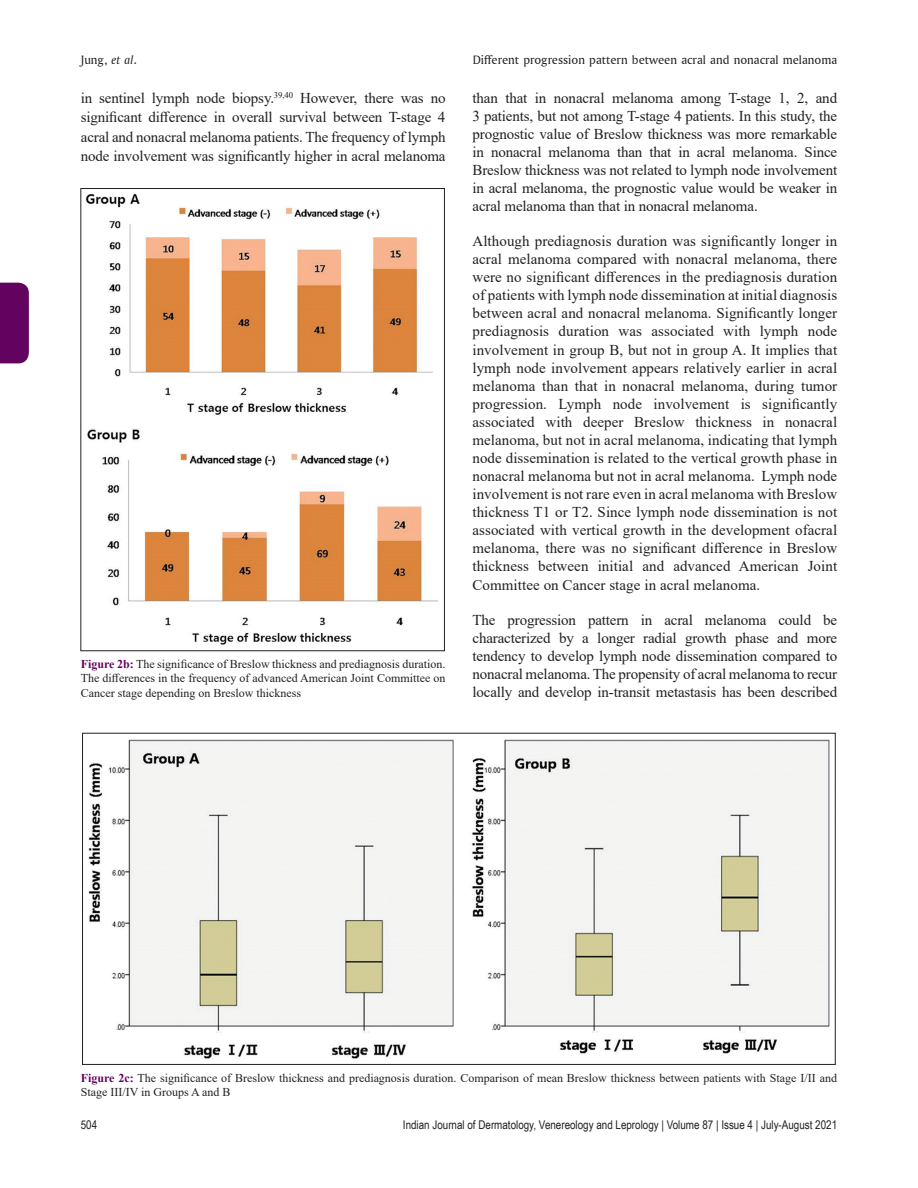
<style>
.page{position:relative;width:918px;height:1188px;background:#fff}
.page>*{position:absolute;margin:0;border:0;box-sizing:border-box;transform-origin:0 0}
.TX{font:15px/18px "Times New Roman";letter-spacing:-.01em;color:#231f20;text-align:justify}
.t1{font:12.75px "Amerigo BT Roman A";color:#231f20}
.FGC{font:12px/14.4px "Times New Roman";color:#231f20;text-align:justify}
.t2{font:12px "Arial Narrow";color:#231f20}
.s1{font-family:"Amerigo BT Italic A"}
.s2{font-weight:700;color:#630360}
</style>
<div class="page">
<div style="left:0;top:283px;width:29px;height:80px;background:#630360"></div>
<img style="left:85px;top:194px;width:353px;height:451px">
<img style="left:88px;top:739px;width:742px;height:320px">
<p class="t1" style="left:81px;top:52px;width:57px">Jung, <span class="s1">et al</span>.</p>
<p class="t1" style="left:473px;top:52px;width:366px">Different progression pattern between acral and nonacral melanoma</p>
<p class="TX" style="left:81px;top:87px;width:366px;line-height:19.5px">in sentinel lymph node biopsy.<sup>39,40</sup> However, there was no significant difference in overall survival between T‑stage 4 acral and nonacral melanoma patients. The frequency of lymph node involvement was significantly higher in acral melanoma</p>
<p class="TX" style="left:472px;top:88px;width:366px">than that in nonacral melanoma among T‑stage 1, 2, and 3 patients, but not among T‑stage 4 patients. In this study, the prognostic value of Breslow thickness was more remarkable in nonacral melanoma than that in acral melanoma. Since Breslow thickness was not related to lymph node involvement in acral melanoma, the prognostic value would be weaker in acral melanoma than that in nonacral melanoma.</p>
<p class="TX" style="left:472px;top:232px;width:366px">Although prediagnosis duration was significantly longer in acral melanoma compared with nonacral melanoma, there were no significant differences in the prediagnosis duration of patients with lymph node dissemination at initial diagnosis between acral and nonacral melanoma. Significantly longer prediagnosis duration was associated with lymph node involvement in group B, but not in group A. It implies that lymph node involvement appears relatively earlier in acral melanoma than that in nonacral melanoma, during tumor progression. Lymph node involvement is significantly associated with deeper Breslow thickness in nonacral melanoma, but not in acral melanoma, indicating that lymph node dissemination is related to the vertical growth phase in nonacral melanoma but not in acral melanoma. Lymph node involvement is not rare even in acral melanoma with Breslow thickness T1 or T2. Since lymph node dissemination is not associated with vertical growth in the development ofacral melanoma, there was no significant difference in Breslow thickness between initial and advanced American Joint Committee on Cancer stage in acral melanoma.</p>
<p class="TX" style="left:472px;top:610px;width:366px">The progression pattern in acral melanoma could be characterized by a longer radial growth phase and more tendency to develop lymph node dissemination compared to nonacral melanoma. The propensity of acral melanoma to recur locally and develop in‑transit metastasis has been described</p>
<p class="FGC" style="left:81px;top:656px;width:366px"><span class="s2">Figure 2b:</span> The significance of Breslow thickness and prediagnosis duration.<br>The differences in the frequency of advanced American Joint Committee on Cancer stage depending on Breslow thickness</p>
<p class="FGC" style="left:81px;top:1070px;width:758px"><span class="s2">Figure 2c:</span> The significance of Breslow thickness and prediagnosis duration. Comparison of mean Breslow thickness between patients with Stage I/II and<br>Stage III/IV in Groups A and B</p>
<p class="t2" style="left:81px;top:1116px;width:18px">504</p>
<p class="t2" style="left:403px;top:1116px;width:436px">Indian Journal of Dermatology, Venereology and Leprology | Volume 87 | Issue 4 | July-August 2021</p>
</div>
